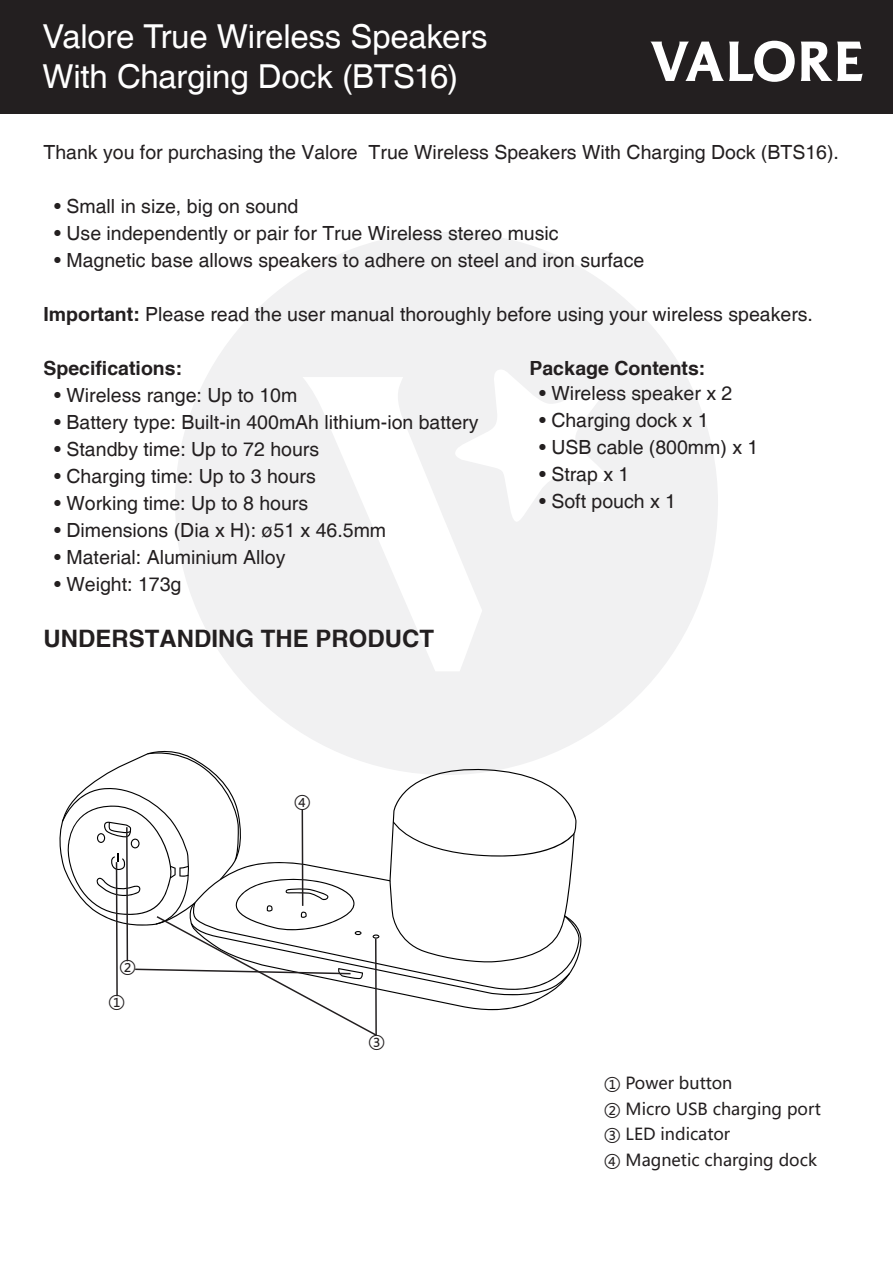
<style>
.page{position:relative;width:893px;height:1263px;background:#fff}
.page>*{position:absolute;margin:0;border:0;box-sizing:border-box;transform-origin:0 0}
.t1{font:33px/39.6px "Helvetica";letter-spacing:-.01em;color:#fff}
.t2{font:700 24px "Helvetica cyr";color:#231f20}
.t3{font:19.5px "Helvetica";color:#231f20}
.t4{font:700 19.5px "Helvetica cyr";color:#231f20}
.t5{font:16.5px/25.5px "Microsoft Ya Hei";color:#231f20}
.s1{font-family:"Helvetica cyr";font-weight:700}
</style>
<div class="page">
<svg style="left:175px;top:232px;width:543px;height:514px;fill:#f1f1f2"></svg>
<div style="left:0;top:0;width:893px;height:113px;background:#231f20"></div>
<svg style="left:650px;top:41px;width:145px;height:41px"></svg>
<svg style="left:801px;top:42px;width:62px;height:39px"></svg>
<svg style="left:59px;top:746px;width:522px;height:290px"></svg>
<h1 class="t1" style="left:42px;top:18px;width:447px">Valore True Wireless Speakers<br>With Charging Dock (BTS16)</h1>
<p class="t3" style="left:43px;top:141px;width:797px">Thank you for purchasing the Valore True Wireless Speakers With Charging Dock (BTS16).</p>
<p class="t3" style="left:54px;top:195px;width:246px">• Small in size, big on sound</p>
<p class="t3" style="left:54px;top:222px;width:506px">• Use independently or pair for True Wireless stereo music</p>
<p class="t3" style="left:54px;top:249px;width:591px">• Magnetic base allows speakers to adhere on steel and iron surface</p>
<p class="t3" style="left:43px;top:303px;width:771px"><span class="s1">Important:</span> Please read the user manual thoroughly before using your wireless speakers.</p>
<p class="t4" style="left:43px;top:357px;width:140px">Specifications:</p>
<p class="t4" style="left:529px;top:357px;width:177px">Package Contents:</p>
<p class="t3" style="left:54px;top:384px;width:245px">• Wireless range: Up to 10m</p>
<p class="t3" style="left:54px;top:411px;width:426px">• Battery type: Built-in 400mAh lithium-ion battery</p>
<p class="t3" style="left:54px;top:438px;width:266px">• Standby time: Up to 72 hours</p>
<p class="t3" style="left:54px;top:465px;width:263px">• Charging time: Up to 3 hours</p>
<p class="t3" style="left:54px;top:492px;width:255px">• Working time: Up to 8 hours</p>
<p class="t3" style="left:54px;top:519px;width:333px">• Dimensions (Dia x H): ø51 x 46.5mm</p>
<p class="t3" style="left:54px;top:546px;width:233px">• Material: Aluminium Alloy</p>
<p class="t3" style="left:54px;top:573px;width:129px">• Weight: 173g</p>
<p class="t2" style="left:43px;top:625px;width:392px">UNDERSTANDING THE PRODUCT</p>
<p class="t3" style="left:539px;top:382px;width:195px">• Wireless speaker x 2</p>
<p class="t3" style="left:539px;top:409px;width:171px">• Charging dock x 1</p>
<p class="t3" style="left:539px;top:436px;width:221px">• USB cable (800mm) x 1</p>
<p class="t3" style="left:539px;top:463px;width:92px">• Strap x 1</p>
<p class="t3" style="left:539px;top:490px;width:138px">• Soft pouch x 1</p>
<p class="t5" style="left:120px;top:953px;width:18px">②</p>
<p class="t5" style="left:109px;top:988px;width:18px">①</p>
<p class="t5" style="left:294px;top:787px;width:18px">④</p>
<p class="t5" style="left:369px;top:1028px;width:18px">③</p>
<p class="t5" style="left:604px;top:1070px;width:218px">① Power button<br>② Micro USB charging port<br>③ LED indicator<br>④ Magnetic charging dock</p>
</div>
